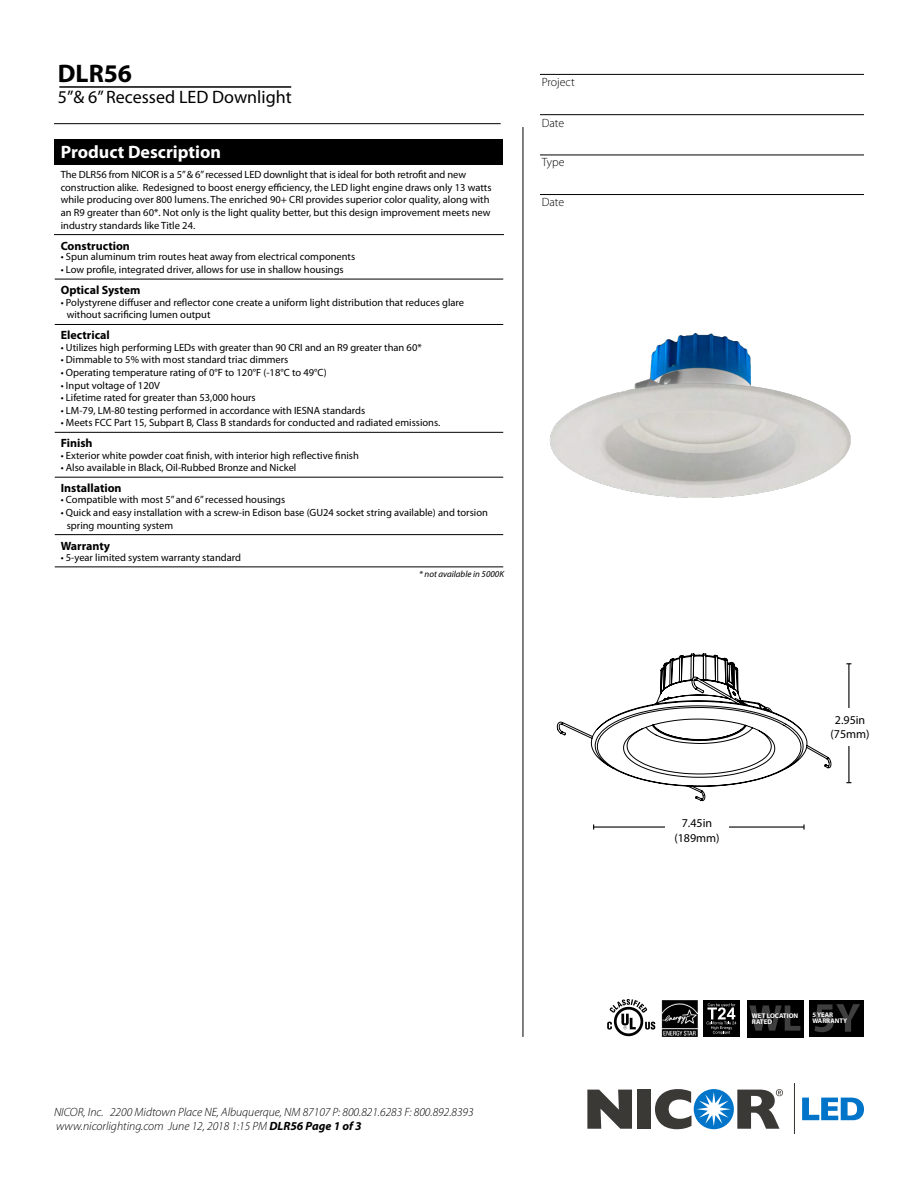
<style>
.page{position:relative;width:918px;height:1188px;background:#fff}
.page>*{position:absolute;margin:0;border:0;box-sizing:border-box;transform-origin:0 0}
.t1{font:700 25.5px "Myriad Pro";color:#000}
.t2{font:18px "Myriad Pro";color:#000}
.t3{font:700 18px "Myriad Pro";color:#fff}
.t4{font:italic 300 12px/14.4px "Myriad Pro";color:#000}
.t5{font:700 12px "Myriad Pro";color:#000}
.t6{font:12px/14.4px "Myriad Pro";color:#000;text-align:center}
.t7{font:300 12px "Myriad Pro";color:#000}
.t8{font:10.5px/12.6px "Myriad Pro";color:#000}
.t9{font:italic 9px "Myriad Pro";color:#000}
.t10{font:700 6.75px/6.1px "Myriad Pro";color:#fff}
.s1{font-weight:700}
</style>
<div class="page">
<svg style="left:802px;top:1098px;width:62px;height:22px"></svg>
<div style="left:638px;top:1090px;width:13px;height:39px;background:#3b3936"></div>
<svg style="left:587px;top:1090px;width:45px;height:39px"></svg>
<svg style="left:694px;top:1089px;width:40px;height:40px"></svg>
<svg style="left:655px;top:1089px;width:76px;height:40px"></svg>
<svg style="left:737px;top:1089px;width:46px;height:40px"></svg>
<hr style="left:794px;top:1084px;width:1px;height:50px;background:#3b3936">
<hr style="left:54px;top:123px;width:447px;height:1px;background:#000">
<img style="left:550px;top:333px;width:301px;height:165px">
<hr style="left:523px;top:127px;width:1px;height:910px;background:#000">
<hr style="left:59px;top:86px;width:232px;height:2px;background:#000">
<div style="left:703px;top:1001px;width:37px;height:36px;background:#000"></div>
<svg style="left:707px;top:1003px;width:29px;height:31px"></svg>
<img style="left:661px;top:1000px;width:36px;height:37px">
<div style="left:809px;top:1000px;width:55px;height:37px;background:#000"></div>
<svg style="left:814px;top:1004px;width:46px;height:28px"></svg>
<div style="left:747px;top:1000px;width:56px;height:37px;background:#000"></div>
<svg style="left:749px;top:1005px;width:51px;height:26px"></svg>
<div style="left:55px;top:139px;width:448px;height:25px;background:#000"></div>
<hr style="left:54px;top:234px;width:450px;height:1px;background:#000">
<hr style="left:55px;top:279px;width:448px;height:1px;background:#000">
<hr style="left:55px;top:324px;width:448px;height:1px;background:#000">
<hr style="left:55px;top:432px;width:448px;height:1px;background:#000">
<hr style="left:55px;top:477px;width:448px;height:1px;background:#000">
<hr style="left:55px;top:534px;width:448px;height:1px;background:#000">
<hr style="left:55px;top:567px;width:448px;height:1px;background:#000">
<svg style="left:607px;top:999px;width:48px;height:37px"></svg>
<svg style="left:557px;top:653px;width:275px;height:148px"></svg>
<hr style="left:594px;top:826px;width:210px;height:2px;background:#000">
<hr style="left:848px;top:664px;width:1px;height:119px;background:#000">
<div style="left:665px;top:817px;width:64px;height:50px;background:#fff"></div>
<div style="left:827px;top:709px;width:64px;height:37px;background:#fff"></div>
<hr style="left:540px;top:155px;width:324px;height:1px;background:#000">
<hr style="left:540px;top:194px;width:324px;height:1px;background:#000">
<hr style="left:540px;top:114px;width:324px;height:1px;background:#000">
<hr style="left:540px;top:74px;width:324px;height:1px;background:#000">
<h1 class="t1" style="left:58px;top:56px;width:76px">DLR56</h1>
<h2 class="t2" style="left:58px;top:86px;width:235px">5”&amp; 6” Recessed LED Downlight</h2>
<h2 class="t3" style="left:61px;top:141px;width:162px">Product Description</h2>
<p class="t8" style="left:61px;top:168px;width:432px">The DLR56 from NICOR is a 5” &amp; 6” recessed LED downlight that is ideal for both retrofit and new construction alike. Redesigned to boost energy efficiency, the LED light engine draws only 13 watts while producing over 800 lumens. The enriched 90+ CRI provides superior color quality, along with an R9 greater than 60*. Not only is the light quality better, but this design improvement meets new industry standards like Title 24.</p>
<p class="t5" style="left:61px;top:238px;width:71px">Construction</p>
<p class="t8" style="left:61px;top:250px;width:296px">• Spun aluminum trim routes heat away from electrical components</p>
<p class="t8" style="left:61px;top:263px;width:285px">• Low profile, integrated driver, allows for use in shallow housings</p>
<p class="t5" style="left:61px;top:282px;width:81px">Optical System</p>
<p class="t8" style="left:67px;top:296px;width:399px;text-indent:-6px">• Polystyrene diffuser and reflector cone create a uniform light distribution that reduces glare without sacrificing lumen output</p>
<p class="t5" style="left:61px;top:328px;width:51px">Electrical</p>
<p class="t8" style="left:61px;top:341px;width:363px">• Utilizes high performing LEDs with greater than 90 CRI and an R9 greater than 60*</p>
<p class="t8" style="left:61px;top:353px;width:229px">• Dimmable to 5% with most standard triac dimmers</p>
<p class="t8" style="left:61px;top:366px;width:268px">• Operating temperature rating of 0°F to 120°F (-18°C to 49°C)</p>
<p class="t8" style="left:61px;top:379px;width:101px">• Input voltage of 120V</p>
<p class="t8" style="left:61px;top:391px;width:197px">• Lifetime rated for greater than 53,000 hours</p>
<p class="t8" style="left:61px;top:404px;width:306px">• LM-79, LM-80 testing performed in accordance with IESNA standards</p>
<p class="t8" style="left:61px;top:416px;width:381px">• Meets FCC Part 15, Subpart B, Class B standards for conducted and radiated emissions.</p>
<p class="t5" style="left:61px;top:435px;width:33px">Finish</p>
<p class="t8" style="left:61px;top:449px;width:300px">• Exterior white powder coat finish, with interior high reflective finish</p>
<p class="t8" style="left:61px;top:461px;width:237px">• Also available in Black, Oil-Rubbed Bronze and Nickel</p>
<p class="t5" style="left:61px;top:480px;width:62px">Installation</p>
<p class="t8" style="left:61px;top:493px;width:226px">• Compatible with most 5” and 6” recessed housings</p>
<p class="t8" style="left:67px;top:506px;width:423px;text-indent:-6px">• Quick and easy installation with a screw-in Edison base (GU24 socket string available) and torsion spring mounting system</p>
<p class="t5" style="left:61px;top:538px;width:51px">Warranty</p>
<p class="t8" style="left:61px;top:551px;width:182px">• 5-year limited system warranty standard</p>
<p class="t9" style="left:419px;top:568px;width:86px">* not available in 5000K</p>
<p class="t7" style="left:542px;top:75px;width:35px">Project</p>
<p class="t7" style="left:542px;top:116px;width:24px">Date</p>
<p class="t7" style="left:542px;top:155px;width:24px">Type</p>
<p class="t7" style="left:542px;top:195px;width:24px">Date</p>
<p class="t4" style="left:54px;top:1104px;width:421px">NICOR, Inc. 2200 Midtown Place NE, Albuquerque, NM 87107 P: 800.821.6283 F: 800.892.8393 www.nicorlighting.com June 12, 2018 1:15 PM <span class="s1">DLR56 Page 1 of 3</span></p>
<p class="t6" style="left:674px;top:816px;width:47px">7.45in (189mm)</p>
<p class="t6" style="left:831px;top:712px;width:41px">2.95in (75mm)</p>
<p class="t10" style="left:752px;top:1012px;width:48px">WET LOCATION<br>RATED</p>
<p class="t10" style="left:812px;top:1012px;width:36px">5 YEAR<br>WARRANTY</p>
</div>
